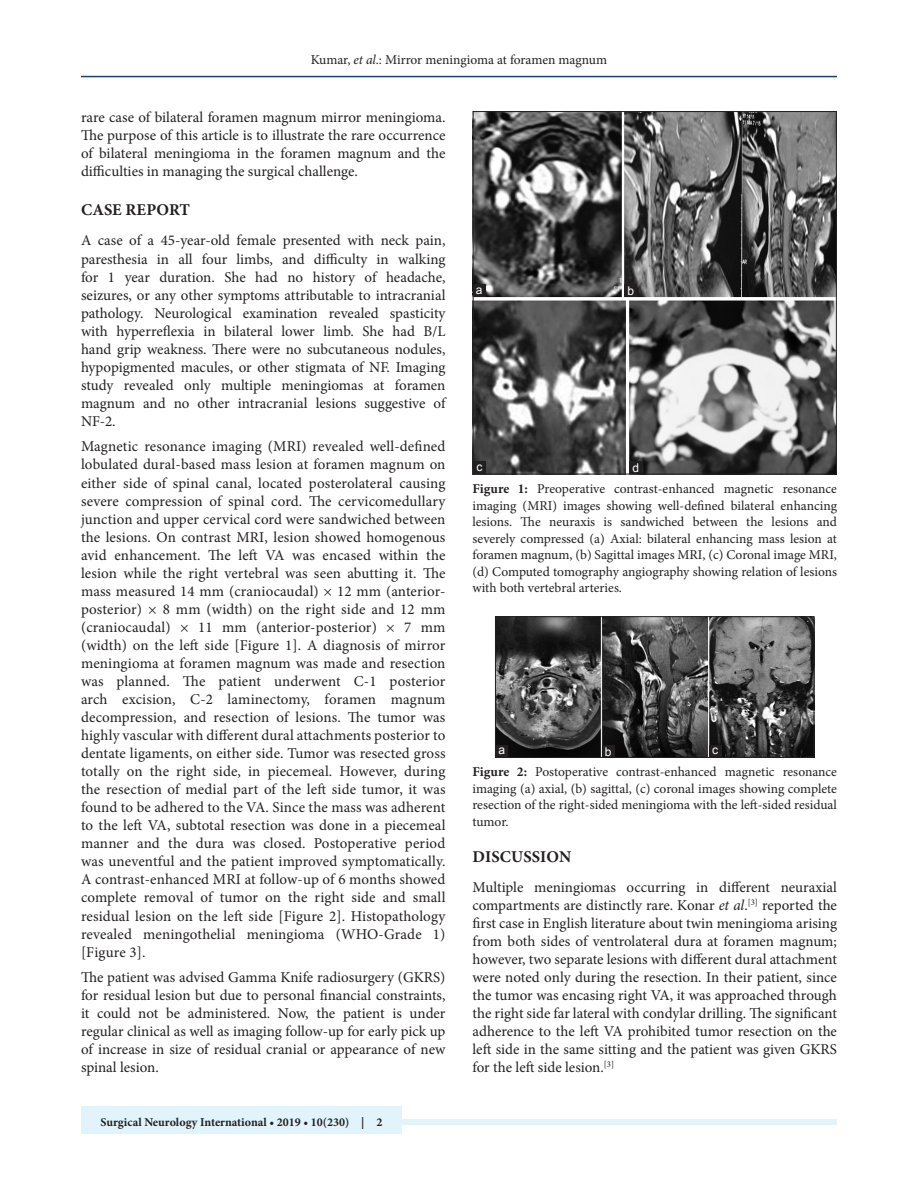
<style>
.page{position:relative;width:918px;height:1188px;background:#fff}
.page>*{position:absolute;margin:0;border:0;box-sizing:border-box;transform-origin:0 0}
.t1{font:700 16.5px "Minion Pro";letter-spacing:.01em;color:#231f20}
.TX{font:15px/18px "Minion Pro";color:#231f20;text-align:justify}
.FGC{font:13.5px/16.5px "Minion Pro";color:#231f20;text-align:justify}
.JF{font:700 12px "Minion Pro";color:#231f20}
.LABEL{font:12px "Arial";color:#fff}
.s1{font-style:italic}
.s2{font-weight:700}
</style>
<div class="page">
<hr style="left:81px;top:76px;width:756px;height:1px;background:#164077">
<div style="left:81px;top:1119px;width:756px;height:6px;background:#e1f4fc"></div>
<div style="left:81px;top:1106px;width:320px;height:28px;background:#e1f4fc"></div>
<img style="left:497px;top:618px;width:315px;height:138px">
<div style="left:495px;top:616px;width:319px;height:142px;border:1px solid #231f20"></div>
<div style="left:709px;top:745px;width:13px;height:13px;background:#231f20"></div>
<div style="left:602px;top:745px;width:13px;height:13px;background:#231f20"></div>
<div style="left:495px;top:745px;width:13px;height:13px;background:#231f20"></div>
<img style="left:475px;top:113px;width:360px;height:359px">
<div style="left:473px;top:111px;width:364px;height:363px;border:1px solid #231f20"></div>
<div style="left:630px;top:461px;width:12px;height:13px;background:#231f20"></div>
<div style="left:473px;top:461px;width:13px;height:13px;background:#231f20"></div>
<div style="left:625px;top:284px;width:12px;height:13px;background:#231f20"></div>
<div style="left:473px;top:284px;width:13px;height:13px;background:#231f20"></div>
<p class="FGC" style="left:311px;top:51px;width:298px">Kumar, <span class="s1">et al</span>.: Mirror meningioma at foramen magnum</p>
<p class="TX" style="left:81px;top:109px;width:366px">rare case of bilateral foramen magnum mirror meningioma.<br>The purpose of this article is to illustrate the rare occurrence of bilateral meningioma in the foramen magnum and the difficulties in managing the surgical challenge.</p>
<h1 class="t1" style="left:81px;top:199px;width:111px">CASE REPORT</h1>
<p class="TX" style="left:81px;top:232px;width:366px">A case of a 45-year-old female presented with neck pain, paresthesia in all four limbs, and difficulty in walking for 1 year duration. She had no history of headache, seizures, or any other symptoms attributable to intracranial pathology. Neurological examination revealed spasticity with hyperreflexia in bilateral lower limb. She had B/L hand grip weakness. There were no subcutaneous nodules, hypopigmented macules, or other stigmata of NF. Imaging study revealed only multiple meningiomas at foramen magnum and no other intracranial lesions suggestive of NF-2.</p>
<p class="TX" style="left:81px;top:438px;width:366px">Magnetic resonance imaging (MRI) revealed well-defined lobulated dural-based mass lesion at foramen magnum on either side of spinal canal, located posterolateral causing severe compression of spinal cord. The cervicomedullary junction and upper cervical cord were sandwiched between the lesions. On contrast MRI, lesion showed homogenous avid enhancement. The left VA was encased within the lesion while the right vertebral was seen abutting it. The mass measured 14 mm (craniocaudal) × 12 mm (anterior&shy;posterior) × 8 mm (width) on the right side and 12 mm (craniocaudal) × 11 mm (anterior-posterior) × 7 mm (width) on the left side [Figure 1]. A diagnosis of mirror meningioma at foramen magnum was made and resection was planned. The patient underwent C-1 posterior arch excision, C-2 laminectomy, foramen magnum decompression, and resection of lesions. The tumor was highly vascular with different dural attachments posterior to dentate ligaments, on either side. Tumor was resected gross totally on the right side, in piecemeal. However, during the resection of medial part of the left side tumor, it was found to be adhered to the VA. Since the mass was adherent to the left VA, subtotal resection was done in a piecemeal manner and the dura was closed. Postoperative period was uneventful and the patient improved symptomatically.<br>A contrast-enhanced MRI at follow-up of 6 months showed complete removal of tumor on the right side and small residual lesion on the left side [Figure 2]. Histopathology revealed meningothelial meningioma (WHO-Grade 1) [Figure 3].</p>
<p class="TX" style="left:81px;top:968px;width:366px">The patient was advised Gamma Knife radiosurgery (GKRS) for residual lesion but due to personal financial constraints, it could not be administered. Now, the patient is under regular clinical as well as imaging follow-up for early pick up of increase in size of residual cranial or appearance of new spinal lesion.</p>
<p class="JF" style="left:100px;top:1113px;width:284px">Surgical Neurology International • 2019 • 10(230) | 2</p>
<p class="LABEL" style="left:476px;top:282px;width:8px">a</p>
<p class="LABEL" style="left:628px;top:283px;width:8px">b</p>
<p class="LABEL" style="left:476px;top:459px;width:7px">c</p>
<p class="LABEL" style="left:633px;top:460px;width:8px">d</p>
<p class="FGC" style="left:472px;top:481px;width:366px"><span class="s2">Figure 1:</span> Preoperative contrast-enhanced magnetic resonance imaging (MRI) images showing well-defined bilateral enhancing lesions. The neuraxis is sandwiched between the lesions and severely compressed (a) Axial: bilateral enhancing mass lesion at foramen magnum, (b) Sagittal images MRI, (c) Coronal image MRI, (d) Computed tomography angiography showing relation of lesions with both vertebral arteries.</p>
<p class="LABEL" style="left:498px;top:742px;width:8px">a</p>
<p class="LABEL" style="left:605px;top:743px;width:8px">b</p>
<p class="LABEL" style="left:712px;top:742px;width:7px">c</p>
<p class="FGC" style="left:472px;top:764px;width:366px"><span class="s2">Figure 2:</span> Postoperative contrast-enhanced magnetic resonance imaging (a) axial, (b) sagittal, (c) coronal images showing complete resection of the right-sided meningioma with the left-sided residual tumor.</p>
<h1 class="t1" style="left:473px;top:845px;width:100px">DISCUSSION</h1>
<p class="TX" style="left:472px;top:879px;width:366px">Multiple meningiomas occurring in different neuraxial compartments are distinctly rare. Konar <span class="s1">et al</span>.<sup>[3]</sup> reported the first case in English literature about twin meningioma arising from both sides of ventrolateral dura at foramen magnum; however, two separate lesions with different dural attachment were noted only during the resection. In their patient, since the tumor was encasing right VA, it was approached through the right side far lateral with condylar drilling. The significant adherence to the left VA prohibited tumor resection on the left side in the same sitting and the patient was given GKRS for the left side lesion.<sup>[3]</sup></p>
</div>
